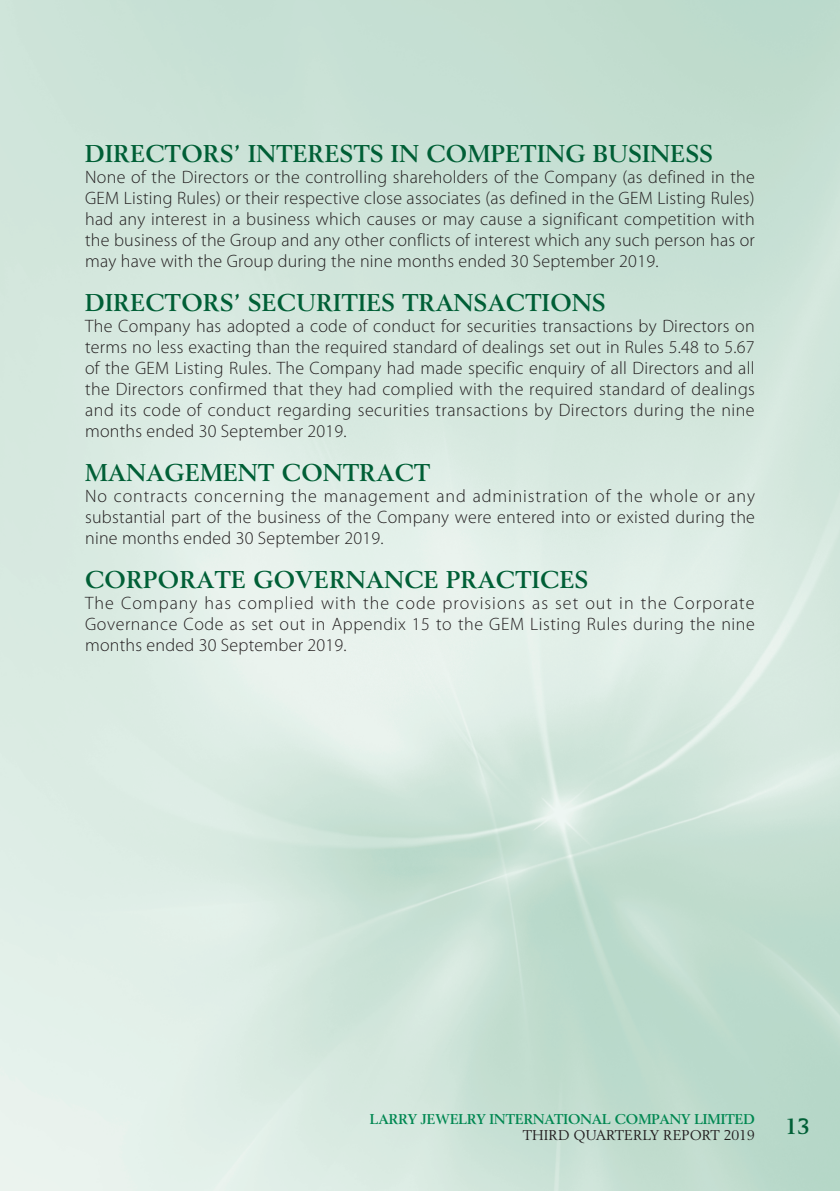
<style>
.page{position:relative;width:840px;height:1191px;background:#fff}
.page>*{position:absolute;margin:0;border:0;box-sizing:border-box;transform-origin:0 0}
.t1{font:700 24px "Berling LT Std";letter-spacing:.015em;color:#005f36}
.t2{font:700 22px "Berling LT Std";color:#005f36}
.t3{font:300 18px/21px "Myriad Pro";letter-spacing:.015em;color:#231f20;text-align:justify}
.t4{font:700 14px "Berling LT Std";color:#008751}
.t5{font:14px "Berling LT Std";color:#231f20}
</style>
<div class="page">
<h1 class="t1" style="left:85px;top:139px;width:629px">DIRECTORS’ INTERESTS IN COMPETING BUSINESS</h1>
<p class="t3" style="left:85px;top:166px;width:671px">None of the Directors or the controlling shareholders of the Company (as defined in the GEM Listing Rules) or their respective close associates (as defined in the GEM Listing Rules) had any interest in a business which causes or may cause a significant competition with the business of the Group and any other conflicts of interest which any such person has or may have with the Group during the nine months ended 30 September 2019.</p>
<h1 class="t1" style="left:85px;top:288px;width:521px">DIRECTORS’ SECURITIES TRANSACTIONS</h1>
<p class="t3" style="left:85px;top:315px;width:671px">The Company has adopted a code of conduct for securities transactions by Directors on terms no less exacting than the required standard of dealings set out in Rules 5.48 to 5.67 of the GEM Listing Rules. The Company had made specific enquiry of all Directors and all the Directors confirmed that they had complied with the required standard of dealings and its code of conduct regarding securities transactions by Directors during the nine months ended 30 September 2019.</p>
<h1 class="t1" style="left:85px;top:458px;width:346px">MANAGEMENT CONTRACT</h1>
<p class="t3" style="left:85px;top:485px;width:671px">No contracts concerning the management and administration of the whole or any substantial part of the business of the Company were entered into or existed during the nine months ended 30 September 2019.</p>
<h1 class="t1" style="left:85px;top:565px;width:504px">CORPORATE GOVERNANCE PRACTICES</h1>
<p class="t3" style="left:85px;top:592px;width:670px">The Company has complied with the code provisions as set out in the Corporate Governance Code as set out in Appendix 15 to the GEM Listing Rules during the nine months ended 30 September 2019.</p>
<p class="t4" style="left:369px;top:1110px;width:386px">LARRY JEWELRY INTERNATIONAL COMPANY LIMITED</p>
<p class="t5" style="left:522px;top:1126px;width:233px">THIRD QUARTERLY REPORT 2019</p>
<p class="t2" style="left:784px;top:1113px;width:26px">13</p>
</div>
